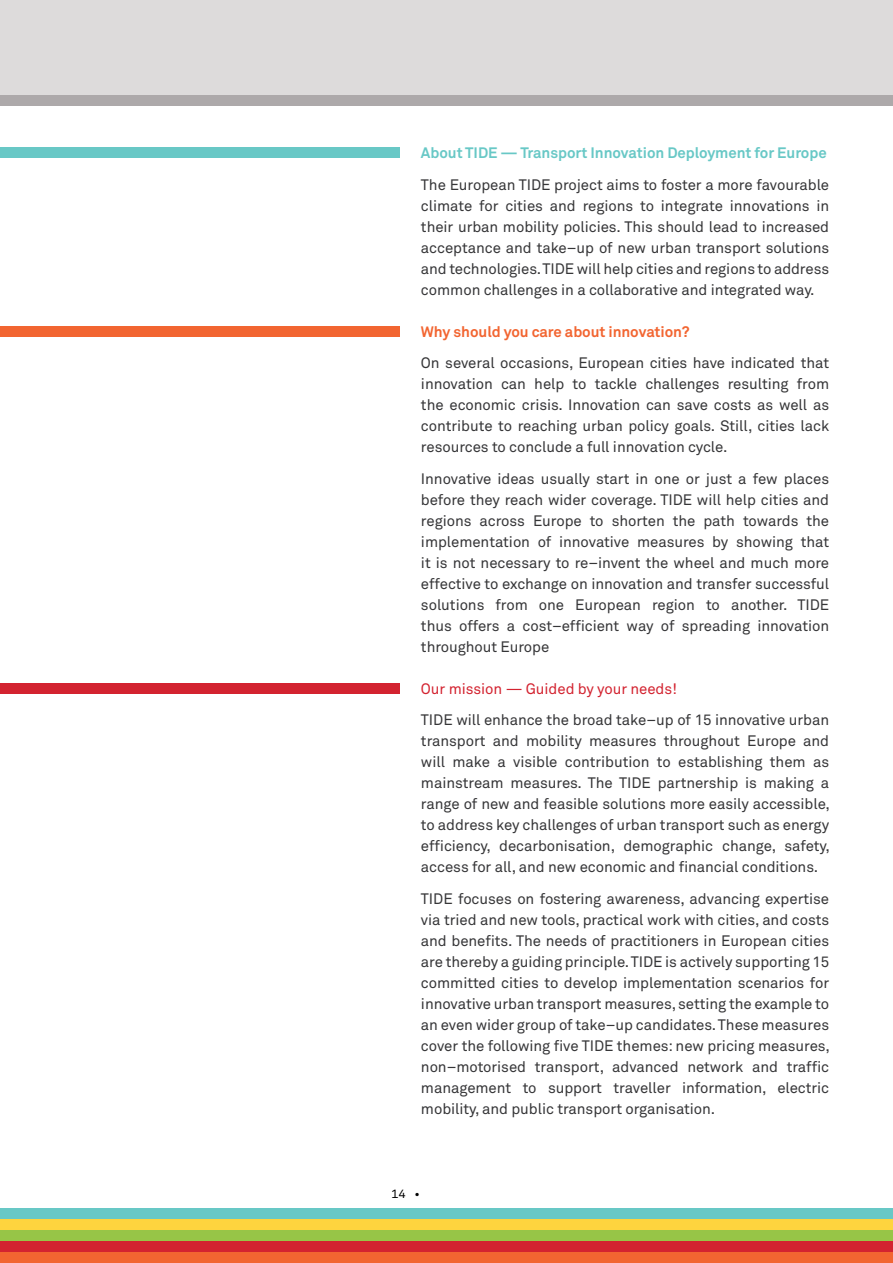
<style>
.page{position:relative;width:893px;height:1263px;background:#fff}
.page>*{position:absolute;margin:0;border:0;box-sizing:border-box;transform-origin:0 0}
.t1{font:15px/21px "Akkurat Pro";letter-spacing:-.005em;color:#363638;text-align:justify}
.t2{font:700 15px "Akkurat Pro";letter-spacing:-.005em;color:#68c8c6}
.t3{font:700 15px "Akkurat Pro";letter-spacing:-.005em;color:#f26531}
.t4{font:15px "Akkurat Pro";letter-spacing:-.005em;color:#d32330}
.t5{font:12px "Akkurat Mono";color:#000}
</style>
<div class="page">
<div style="left:0;top:0;width:893px;height:100px;background:#dddbdb"></div>
<div style="left:0;top:95px;width:893px;height:11px;background:#ada9aa"></div>
<div style="left:0;top:1252px;width:893px;height:11px;background:#f26531"></div>
<div style="left:0;top:1241px;width:893px;height:11px;background:#d32330"></div>
<div style="left:0;top:1230px;width:893px;height:11px;background:#97c547"></div>
<div style="left:0;top:1219px;width:893px;height:11px;background:#fed43e"></div>
<div style="left:0;top:1208px;width:893px;height:11px;background:#68c8c6"></div>
<div style="left:0;top:148px;width:400px;height:10px;background:#68c8c6"></div>
<div style="left:0;top:326px;width:400px;height:11px;background:#f26531"></div>
<div style="left:0;top:683px;width:400px;height:11px;background:#d32330"></div>
<p class="t2" style="left:421px;top:143px;width:407px">About TIDE — Transport Innovation Deployment for Europe</p>
<p class="t1" style="left:421px;top:174px;width:410px">The European TIDE project aims to foster a more favourable climate for cities and regions to integrate innovations in their urban mobility policies. This should lead to increased acceptance and take–up of new urban transport solutions and technologies. TIDE will help cities and regions to address common challenges in a collaborative and integrated way.</p>
<p class="t3" style="left:421px;top:322px;width:270px">Why should you care about innovation?</p>
<p class="t1" style="left:421px;top:353px;width:410px">On several occasions, European cities have indicated that innovation can help to tackle challenges resulting from the economic crisis. Innovation can save costs as well as contribute to reaching urban policy goals. Still, cities lack resources to conclude a full innovation cycle.</p>
<p class="t1" style="left:421px;top:468px;width:410px">Innovative ideas usually start in one or just a few places before they reach wider coverage. TIDE will help cities and regions across Europe to shorten the path towards the implementation of innovative measures by showing that it is not necessary to re–invent the wheel and much more effective to exchange on innovation and transfer successful solutions from one European region to another. TIDE thus offers a cost–efficient way of spreading innovation throughout Europe</p>
<p class="t4" style="left:421px;top:680px;width:258px">Our mission — Guided by your needs!</p>
<p class="t1" style="left:421px;top:710px;width:410px">TIDE will enhance the broad take–up of 15 innovative urban transport and mobility measures throughout Europe and will make a visible contribution to establishing them as mainstream measures. The TIDE partnership is making a range of new and feasible solutions more easily accessible, to address key challenges of urban transport such as energy efficiency, decarbonisation, demographic change, safety, access for all, and new economic and financial conditions.</p>
<p class="t1" style="left:421px;top:888px;width:410px">TIDE focuses on fostering awareness, advancing expertise via tried and new tools, practical work with cities, and costs and benefits. The needs of practitioners in European cities are thereby a guiding principle. TIDE is actively supporting 15 committed cities to develop implementation scenarios for innovative urban transport measures, setting the example to an even wider group of take–up candidates. These measures cover the following five TIDE themes: new pricing measures, non–motorised transport, advanced network and traffic management to support traveller information, electric mobility, and public transport organisation.</p>
<p class="t5" style="left:391px;top:1186px;width:31px">14 •</p>
</div>
